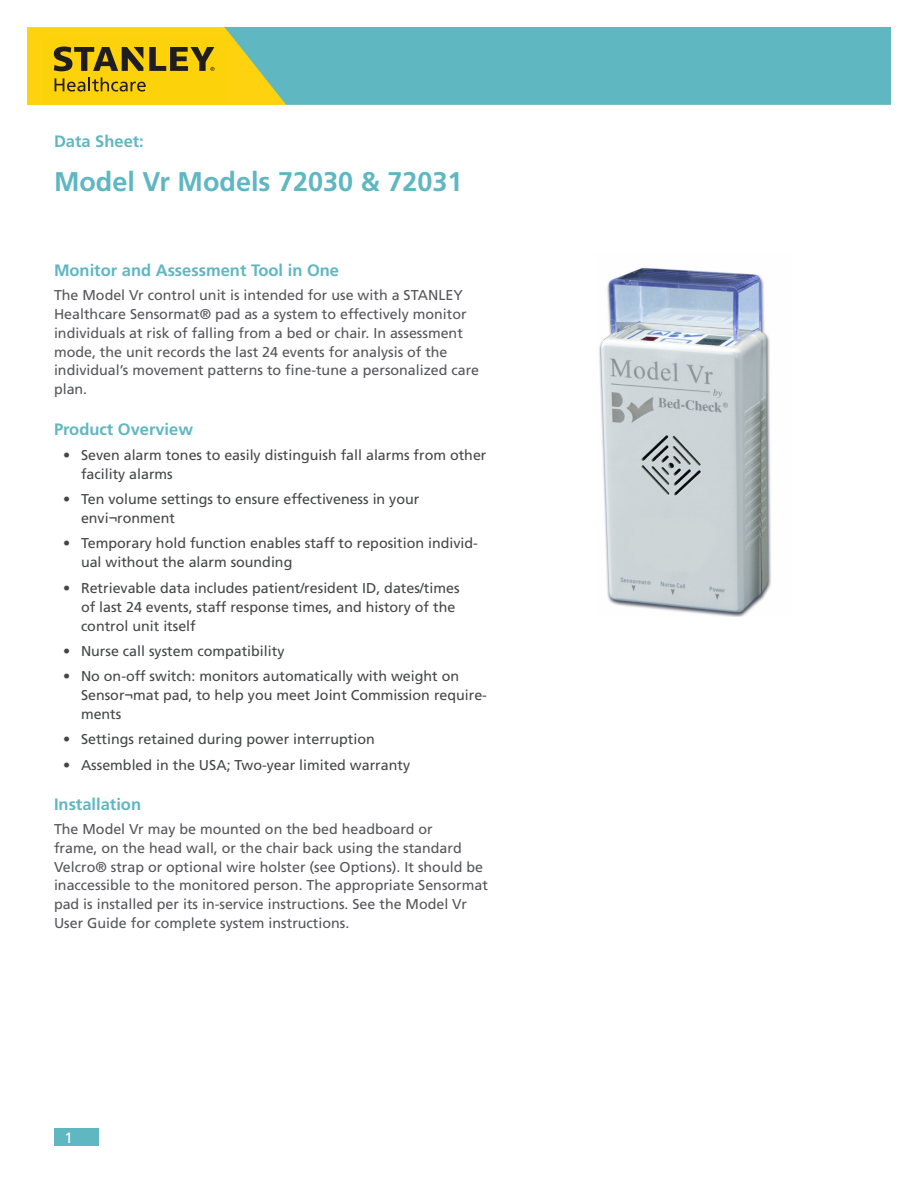
<style>
.page{position:relative;width:918px;height:1188px;background:#fff}
.page>*{position:absolute;margin:0;border:0;box-sizing:border-box;transform-origin:0 0}
.HeadLev1{font:700 27px "Frutiger";color:#5fb7c1}
.HeadLev2{font:700 16.5px "Frutiger";color:#5fb7c1}
.RunningPageNum{font:15px "Frutiger";color:#fff}
.Body{font:14.25px/18.8px "Frutiger";color:#555659}
.t1{font:14.25px/19.2px "Frutiger";color:#454647}
</style>
<div class="page">
<div style="left:54px;top:1128px;width:45px;height:18px;background:#5fb7c1"></div>
<img style="left:599px;top:267px;width:172px;height:350px">
<div style="left:286px;top:27px;width:605px;height:78px;background:#5fb7c1"></div>
<svg style="left:27px;top:27px;width:259px;height:78px;background:#d0ba23"></svg>
<p class="HeadLev2" style="left:54px;top:132px;width:91px">Data Sheet:</p>
<p class="HeadLev1" style="left:54px;top:166px;width:410px">Model Vr Models 72030 &amp; 72031</p>
<p class="HeadLev2" style="left:54px;top:261px;width:287px">Monitor and Assessment Tool in One</p>
<p class="Body" style="left:54px;top:286px;width:427px">The Model Vr control unit is intended for use with a STANLEY Healthcare Sensormat® pad as a system to effectively monitor individuals at risk of falling from a bed or chair. In assessment mode, the unit records the last 24 events for analysis of the individual’s movement patterns to fine-tune a personalized care plan.</p>
<p class="HeadLev2" style="left:54px;top:420px;width:141px">Product Overview</p>
<p class="t1" style="left:81px;top:445px;width:407px;text-indent:-18px">• Seven alarm tones to easily distinguish fall alarms from other facility alarms</p>
<p class="t1" style="left:81px;top:490px;width:340px;text-indent:-18px">• Ten volume settings to ensure effectiveness in your envi¬ronment</p>
<p class="t1" style="left:81px;top:534px;width:398px;text-indent:-18px">• Temporary hold function enables staff to reposition individ&shy;ual without the alarm sounding</p>
<p class="t1" style="left:81px;top:578px;width:380px;text-indent:-18px">• Retrievable data includes patient/resident ID, dates/times of last 24 events, staff response times, and history of the control unit itself</p>
<p class="t1" style="left:63px;top:641px;width:223px">• Nurse call system compatibility</p>
<p class="t1" style="left:81px;top:667px;width:408px;text-indent:-18px">• No on-off switch: monitors automatically with weight on<br>Sensor¬mat pad, to help you meet Joint Commission require&shy;ments</p>
<p class="t1" style="left:63px;top:730px;width:313px">• Settings retained during power interruption</p>
<p class="t1" style="left:63px;top:755px;width:349px">• Assembled in the USA; Two-year limited warranty</p>
<p class="HeadLev2" style="left:54px;top:795px;width:89px">Installation</p>
<p class="Body" style="left:54px;top:820px;width:435px">The Model Vr may be mounted on the bed headboard or<br>frame, on the head wall, or the chair back using the standard Velcro® strap or optional wire holster (see Options). It should be inaccessible to the monitored person. The appropriate Sensormat pad is installed per its in-service instructions. See the Model Vr User Guide for complete system instructions.</p>
<p class="RunningPageNum" style="left:64px;top:1128px;width:10px">1</p>
</div>
